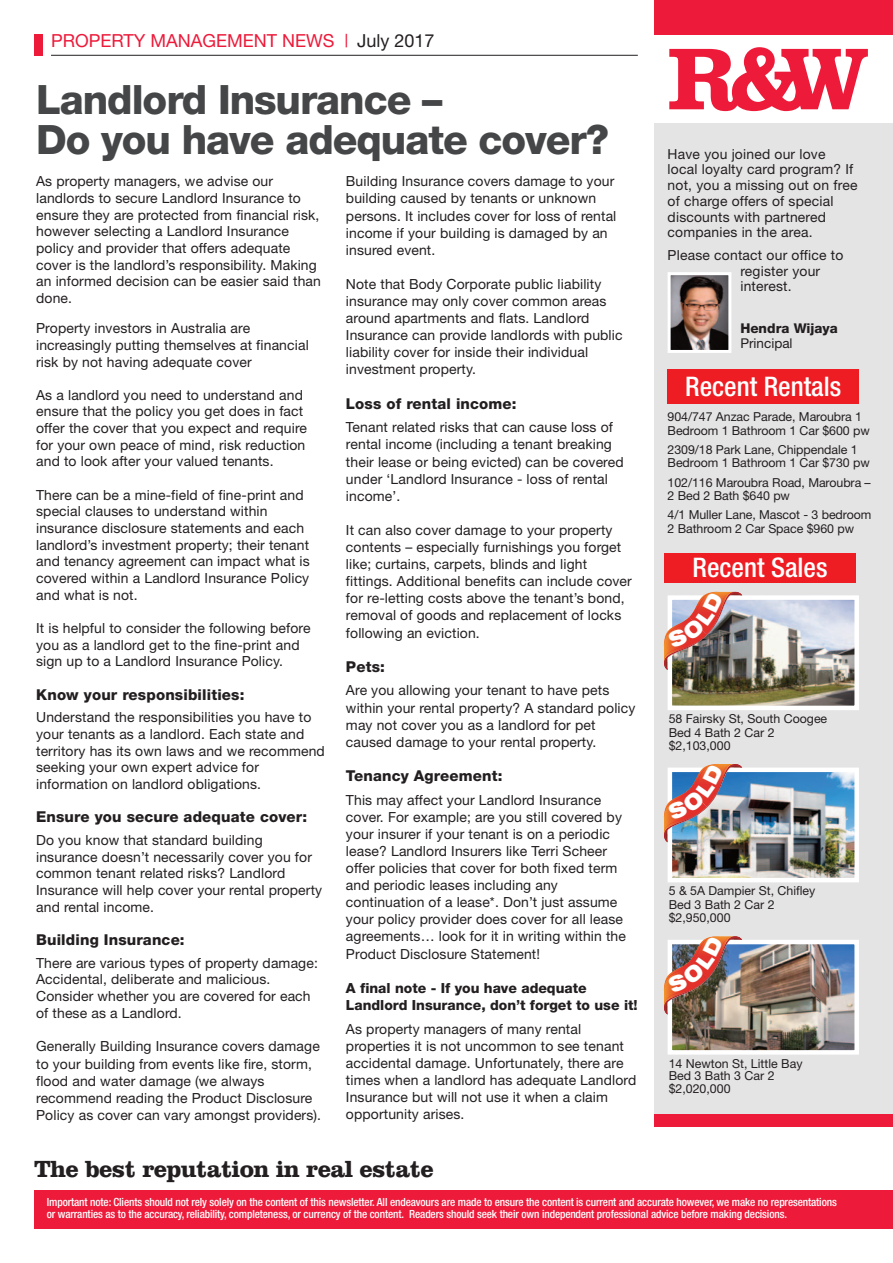
<style>
.page{position:relative;width:893px;height:1263px;background:#fff}
.page>*{position:absolute;margin:0;border:0;box-sizing:border-box;transform-origin:0 0}
.t1{font:700 90px "Clarendon BT";color:#ed1a3a}
.t2{font:800 40.5px/40.5px "Helvetica Neue";letter-spacing:-.025em;color:#454647}
.t3{font:500 condensed 27px "Helvetica Neue";color:#fff}
.t4{font:700 24px "Clarendon BT";letter-spacing:-.025em;color:#231f20}
.t5{font:18px "Helvetica Neue";color:#ed1a3a}
.t6{font:18px "Helvetica Neue";color:#231f20}
.t7{font:800 15px "Helvetica Neue";letter-spacing:.01em;color:#231f20}
.t8{font:13.95px/17.1px "Helvetica Neue";letter-spacing:.01em;color:#231f20}
.t9{font:800 13.95px/17.1px "Helvetica Neue";color:#231f20}
.t10{font:13.8px/15.8px "Helvetica Neue";letter-spacing:.015em;color:#231f20}
.t11{font:800 13.5px "Helvetica Neue";color:#231f20}
.t12{font:13.5px "Helvetica Neue";color:#231f20}
.t13{font:12.3px/13.5px "Helvetica Neue";letter-spacing:-.005em;color:#231f20}
.t14{font:500 condensed 11.25px/12px "Helvetica Neue";letter-spacing:-.01em;color:#fff}
</style>
<div class="page">
<div style="left:655px;top:0;width:238px;height:34px;background:#ed1a3a"></div>
<div style="left:655px;top:123px;width:238px;height:1004px;background:#e5e4e4"></div>
<div style="left:655px;top:1114px;width:238px;height:13px;background:#ed1a3a"></div>
<div style="left:34px;top:1191px;width:859px;height:38px;background:#ed1a3a"></div>
<div style="left:34px;top:34px;width:9px;height:21px;background:#ed1a3a"></div>
<hr style="left:51px;top:55px;width:587px;height:1px;background:#231f20">
<div style="left:668px;top:370px;width:191px;height:34px;background:#ee1d23"></div>
<img style="left:673px;top:600px;width:181px;height:105px">
<div style="left:668px;top:595px;width:191px;height:115px;border:4px solid #fff"></div>
<img style="left:673px;top:772px;width:181px;height:105px">
<div style="left:668px;top:767px;width:191px;height:115px;border:4px solid #fff"></div>
<div style="left:664px;top:553px;width:192px;height:30px;background:#ee1d23"></div>
<img style="left:673px;top:945px;width:181px;height:104px">
<div style="left:668px;top:940px;width:191px;height:114px;border:4px solid #fff"></div>
<img style="left:672px;top:276px;width:55px;height:73px">
<div style="left:668px;top:272px;width:63px;height:81px;border:3px solid #fff"></div>
<img style="left:664px;top:591px;width:78px;height:79px">
<img style="left:664px;top:764px;width:78px;height:78px">
<img style="left:664px;top:936px;width:78px;height:79px">
<p class="t5" style="left:51px;top:34px;width:299px">PROPERTY MANAGEMENT NEWS |</p>
<p class="t6" style="left:357px;top:34px;width:79px">July 2017</p>
<h2 class="t2" style="left:36px;top:83px;width:574px">Landlord Insurance –<br>Do you have adequate cover?</h2>
<p class="t8" style="left:36px;top:175px;width:286px;line-height:16.6px">As property managers, we advise our landlords to secure Landlord Insurance to ensure they are protected from financial risk, however selecting a Landlord Insurance policy and provider that offers adequate cover is the landlord’s responsibility. Making an informed decision can be easier said than done.</p>
<p class="t8" style="left:36px;top:321px;width:274px;line-height:16.6px">Property investors in Australia are increasingly putting themselves at financial risk by not having adequate cover</p>
<p class="t8" style="left:36px;top:388px;width:272px;line-height:16.6px">As a landlord you need to understand and ensure that the policy you get does in fact offer the cover that you expect and require for your own peace of mind, risk reduction and to look after your valued tenants.</p>
<p class="t8" style="left:36px;top:488px;width:275px;line-height:16.6px">There can be a mine-field of fine-print and special clauses to understand within insurance disclosure statements and each landlord’s investment property; their tenant and tenancy agreement can impact what is covered within a Landlord Insurance Policy and what is not.</p>
<p class="t8" style="left:36px;top:621px;width:276px;line-height:16.6px">It is helpful to consider the following before you as a landlord get to the fine-print and sign up to a Landlord Insurance Policy.</p>
<p class="t7" style="left:36px;top:689px;width:210px">Know your responsibilities:</p>
<p class="t8" style="left:36px;top:710px;width:290px;line-height:16.6px">Understand the responsibilities you have to your tenants as a landlord. Each state and territory has its own laws and we recommend seeking your own expert advice for information on landlord obligations.</p>
<p class="t7" style="left:36px;top:811px;width:272px">Ensure you secure adequate cover:</p>
<p class="t8" style="left:36px;top:833px;width:288px;line-height:16.6px">Do you know that standard building insurance doesn’t necessarily cover you for common tenant related risks? Landlord Insurance will help cover your rental property and rental income.</p>
<p class="t7" style="left:36px;top:934px;width:150px">Building Insurance:</p>
<p class="t8" style="left:36px;top:956px;width:283px;line-height:16.6px">There are various types of property damage:<br>Accidental, deliberate and malicious.<br>Consider whether you are covered for each of these as a Landlord.</p>
<p class="t8" style="left:36px;top:1039px;width:287px">Generally Building Insurance covers damage to your building from events like fire, storm, flood and water damage (we always recommend reading the Product Disclosure Policy as cover can vary amongst providers).</p>
<p class="t8" style="left:346px;top:174px;width:272px">Building Insurance covers damage to your building caused by tenants or unknown persons. It includes cover for loss of rental income if your building is damaged by an insured event.</p>
<p class="t8" style="left:346px;top:277px;width:278px">Note that Body Corporate public liability insurance may only cover common areas around apartments and flats. Landlord Insurance can provide landlords with public liability cover for inside their individual investment property.</p>
<p class="t7" style="left:346px;top:398px;width:172px">Loss of rental income:</p>
<p class="t8" style="left:346px;top:420px;width:279px">Tenant related risks that can cause loss of rental income (including a tenant breaking their lease or being evicted) can be covered under ‘Landlord Insurance - loss of rental income’.</p>
<p class="t8" style="left:346px;top:523px;width:287px">It can also cover damage to your property contents – especially furnishings you forget like; curtains, carpets, blinds and light fittings. Additional benefits can include cover for re-letting costs above the tenant’s bond, removal of goods and replacement of locks following an eviction.</p>
<p class="t7" style="left:346px;top:661px;width:40px">Pets:</p>
<p class="t8" style="left:346px;top:683px;width:291px">Are you allowing your tenant to have pets within your rental property? A standard policy may not cover you as a landlord for pet caused damage to your rental property.</p>
<p class="t7" style="left:346px;top:770px;width:158px">Tenancy Agreement:</p>
<p class="t8" style="left:346px;top:793px;width:281px">This may affect your Landlord Insurance cover. For example; are you still covered by your insurer if your tenant is on a periodic lease? Landlord Insurers like Terri Scheer offer policies that cover for both fixed term and periodic leases including any continuation of a lease*. Don’t just assume your policy provider does cover for all lease agreements… look for it in writing within the Product Disclosure Statement!</p>
<p class="t9" style="left:346px;top:980px;width:293px">A final note - If you have adequate<br>Landlord Insurance, don’t forget to use it!</p>
<p class="t8" style="left:346px;top:1021px;width:292px">As property managers of many rental properties it is not uncommon to see tenant accidental damage. Unfortunately, there are times when a landlord has adequate Landlord Insurance but will not use it when a claim opportunity arises.</p>
<h3 class="t4" style="left:34px;top:1155px;width:401px">The best reputation in real estate</h3>
<h1 class="t1" style="left:668px;top:26px;width:202px">R&amp;W</h1>
<p class="t10" style="left:668px;top:147px;width:191px">Have you joined our love local loyalty card program? If not, you a missing out on free of charge offers of special discounts with partnered companies in the area.</p>
<p class="t10" style="left:740px;top:249px;width:104px;text-indent:-73px">Please contact our office to register your interest.</p>
<p class="t11" style="left:740px;top:323px;width:99px">Hendra Wijaya</p>
<p class="t12" style="left:740px;top:338px;width:54px">Principal</p>
<h3 class="t3" style="left:685px;top:377px;width:157px">Recent Rentals</h3>
<p class="t13" style="left:668px;top:411px;width:204px">904/747 Anzac Parade, Maroubra 1<br>Bedroom 1 Bathroom 1 Car $600 pw</p>
<p class="t13" style="left:668px;top:444px;width:204px">2309/18 Park Lane, Chippendale 1<br>Bedroom 1 Bathroom 1 Car $730 pw</p>
<p class="t13" style="left:668px;top:477px;width:205px">102/116 Maroubra Road, Maroubra –<br>2 Bed 2 Bath $640 pw</p>
<p class="t13" style="left:668px;top:510px;width:205px">4/1 Muller Lane, Mascot - 3 bedroom<br>2 Bathroom 2 Car Space $960 pw</p>
<h3 class="t3" style="left:693px;top:557px;width:136px">Recent Sales</h3>
<p class="t13" style="left:669px;top:713px;width:160px">58 Fairsky St, South Coogee<br>Bed 4 Bath 2 Car 2 $2,103,000</p>
<p class="t13" style="left:669px;top:886px;width:148px">5 &amp; 5A Dampier St, Chifley<br>Bed 3 Bath 2 Car 2 $2,950,000</p>
<p class="t13" style="left:669px;top:1058px;width:135px;line-height:12.8px">14 Newton St, Little Bay<br>Bed 3 Bath 3 Car 2 $2,020,000</p>
<p class="t14" style="left:47px;top:1197px;width:792px">Important note: Clients should not rely solely on the content of this newsletter. All endeavours are made to ensure the content is current and accurate however, we make no representations or warranties as to the accuracy, reliability, completeness, or currency of the content. Readers should seek their own independent professional advice before making decisions.</p>
</div>
